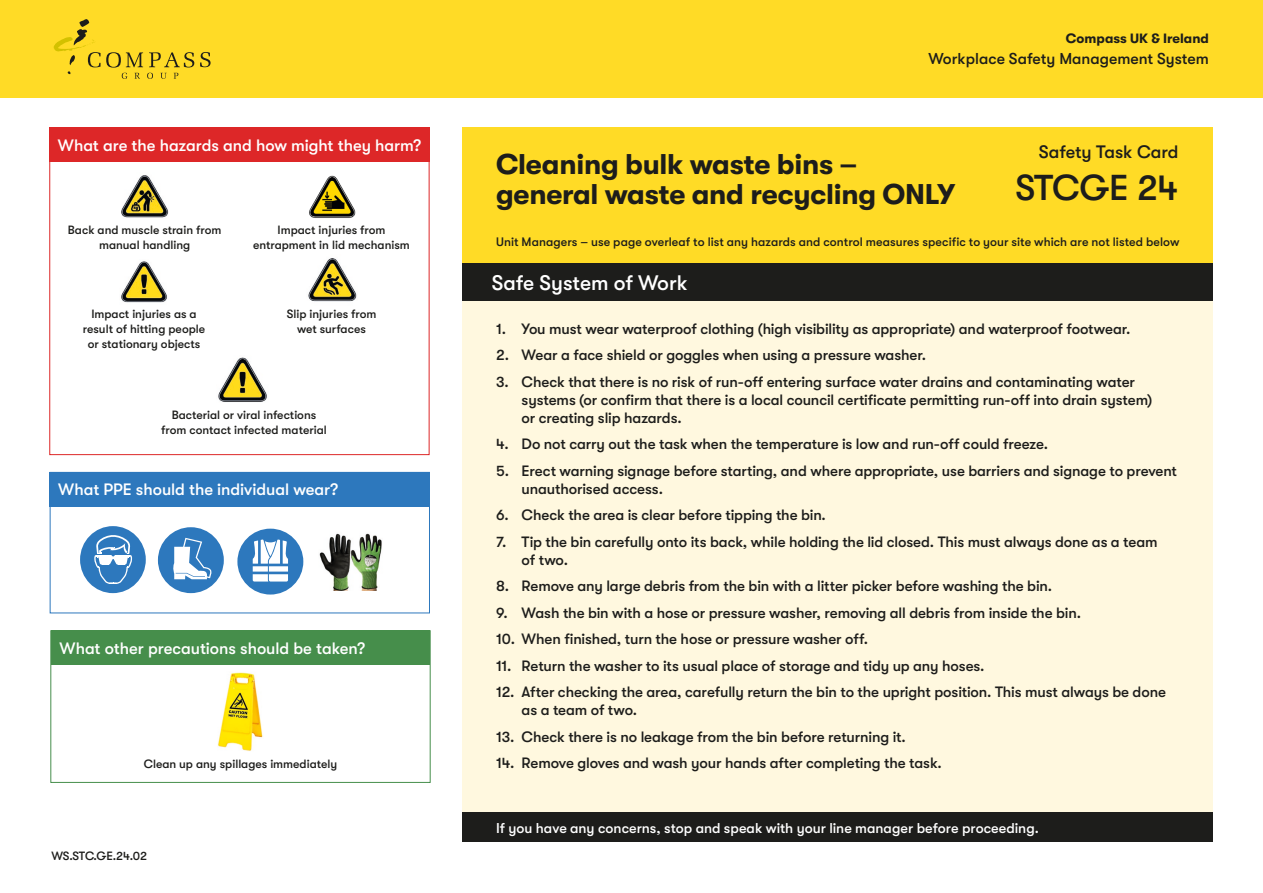
<style>
.page{position:relative;width:1263px;height:893px;background:#fff}
.page>*{position:absolute;margin:0;border:0;box-sizing:border-box;transform-origin:0 0}
.t1{font:500 36px "GT Walsheim Pro";letter-spacing:-.01em;color:#1d1d1b}
.t2{font:700 28.5px/30px "GT Walsheim Pro";letter-spacing:-.01em;color:#1d1d1b}
.t3{font:500 21px "GT Walsheim Pro";color:#fff}
.t4{font:500 18px "GT Walsheim Pro";letter-spacing:-.005em;color:#1d1d1b}
.t5{font:500 16.5px "GT Walsheim Pro";color:#fff}
.t6{font:500 15.75px "GT Walsheim Pro";color:#1d1d1b}
.t7{font:500 15px/18px "GT Walsheim Pro";letter-spacing:-.01em;color:#1d1d1b}
.t8{font:500 14.25px "GT Walsheim Pro";color:#fff}
.t9{font:700 13.5px "GT Walsheim Pro";color:#1d1d1b}
.t10{font:500 12.3px "GT Walsheim Pro";letter-spacing:.005em;color:#1d1d1b}
.t11{font:500 12px/15px "GT Walsheim Pro";color:#1d1d1b;text-align:center}
</style>
<div class="page">
<div style="left:0;top:0;width:1263px;height:97px;background:#ffdb26"></div>
<svg style="left:200px;top:52px;width:11px;height:15px"></svg>
<svg style="left:53px;top:19px;width:141px;height:60px"></svg>
<div style="left:462px;top:128px;width:750px;height:135px;background:#ffdb26"></div>
<div style="left:50px;top:472px;width:380px;height:34px;background:#2d78bd"></div>
<div style="left:50px;top:630px;width:381px;height:153px;border:1px solid #468e4b"></div>
<img style="left:217px;top:672px;width:46px;height:79px">
<div style="left:51px;top:630px;width:379px;height:34px;background:#468e4b"></div>
<img style="left:308px;top:258px;width:49px;height:44px">
<img style="left:218px;top:357px;width:49px;height:45px">
<img style="left:319px;top:533px;width:63px;height:58px">
<img style="left:121px;top:175px;width:47px;height:43px">
<img style="left:309px;top:175px;width:47px;height:43px">
<img style="left:121px;top:261px;width:46px;height:42px">
<div style="left:158px;top:527px;width:66px;height:66px;background:#2d78bd;border-radius:50%"></div>
<svg style="left:173px;top:538px;width:39px;height:41px"></svg>
<svg style="left:80px;top:526px;width:66px;height:67px"></svg>
<div style="left:237px;top:529px;width:66px;height:65px;background:#2d78bd;border-radius:50%"></div>
<svg style="left:253px;top:539px;width:35px;height:42px"></svg>
<div style="left:49px;top:128px;width:380px;height:34px;background:#dd2728"></div>
<div style="left:462px;top:263px;width:750px;height:38px;background:#1d1d1b"></div>
<div style="left:462px;top:301px;width:750px;height:511px;background:#fff8df"></div>
<div style="left:462px;top:812px;width:750px;height:30px;background:#1d1d1b"></div>
<p class="t9" style="left:1066px;top:31px;width:145px">Compass UK &amp; Ireland</p>
<p class="t6" style="left:928px;top:50px;width:282px">Workplace Safety Management System</p>
<p class="t5" style="left:58px;top:136px;width:365px">What are the hazards and how might they harm?</p>
<p class="t4" style="left:1039px;top:142px;width:141px">Safety Task Card</p>
<h1 class="t1" style="left:1015px;top:168px;width:165px">STCGE 24</h1>
<h2 class="t2" style="left:496px;top:149px;width:460px">Cleaning bulk waste bins – general waste and recycling ONLY</h2>
<p class="t11" style="left:68px;top:223px;width:155px">Back and muscle strain from manual handling</p>
<p class="t11" style="left:253px;top:223px;width:158px">Impact injuries from entrapment in lid mechanism</p>
<p class="t11" style="left:83px;top:307px;width:124px">Impact injuries as a result of hitting people or stationary objects</p>
<p class="t11" style="left:287px;top:307px;width:91px">Slip injuries from wet surfaces</p>
<p class="t11" style="left:161px;top:407px;width:167px">Bacterial or viral infections from contact infected material</p>
<p class="t5" style="left:58px;top:480px;width:282px">What PPE should the individual wear?</p>
<p class="t5" style="left:60px;top:639px;width:307px">What other precautions should be taken?</p>
<p class="t11" style="left:144px;top:756px;width:195px">Clean up any spillages immediately</p>
<p class="t11" style="left:52px;top:848px;width:97px">WS.STC.GE.24.02</p>
<p class="t10" style="left:496px;top:235px;width:685px">Unit Managers – use page overleaf to list any hazards and control measures specific to your site which are not listed below</p>
<h3 class="t3" style="left:492px;top:271px;width:197px">Safe System of Work</h3>
<p class="t7" style="left:496px;top:319px;width:636px">1. You must wear waterproof clothing (high visibility as appropriate) and waterproof footwear.</p>
<p class="t7" style="left:496px;top:346px;width:431px">2. Wear a face shield or goggles when using a pressure washer.</p>
<p class="t7" style="left:522px;top:372px;width:632px;text-indent:-26px">3. Check that there is no risk of run-off entering surface water drains and contaminating water systems (or confirm that there is a local council certificate permitting run-off into drain system) or creating slip hazards.</p>
<p class="t7" style="left:496px;top:435px;width:553px">4. Do not carry out the task when the temperature is low and run-off could freeze.</p>
<p class="t7" style="left:522px;top:461px;width:657px;text-indent:-26px">5. Erect warning signage before starting, and where appropriate, use barriers and signage to prevent unauthorised access.</p>
<p class="t7" style="left:496px;top:506px;width:331px">6. Check the area is clear before tipping the bin.</p>
<p class="t7" style="left:522px;top:532px;width:637px;text-indent:-26px">7. Tip the bin carefully onto its back, while holding the lid closed. This must always done as a team of two.</p>
<p class="t7" style="left:496px;top:577px;width:558px">8. Remove any large debris from the bin with a litter picker before washing the bin.</p>
<p class="t7" style="left:496px;top:603px;width:586px">9. Wash the bin with a hose or pressure washer, removing all debris from inside the bin.</p>
<p class="t7" style="left:496px;top:630px;width:373px">10. When finished, turn the hose or pressure washer off.</p>
<p class="t7" style="left:496px;top:656px;width:490px">11. Return the washer to its usual place of storage and tidy up any hoses.</p>
<p class="t7" style="left:522px;top:683px;width:646px;text-indent:-26px">12. After checking the area, carefully return the bin to the upright position. This must always be done as a team of two.</p>
<p class="t7" style="left:496px;top:727px;width:411px">13. Check there is no leakage from the bin before returning it.</p>
<p class="t7" style="left:496px;top:754px;width:447px">14. Remove gloves and wash your hands after completing the task.</p>
<p class="t8" style="left:496px;top:820px;width:544px">If you have any concerns, stop and speak with your line manager before proceeding.</p>
</div>
